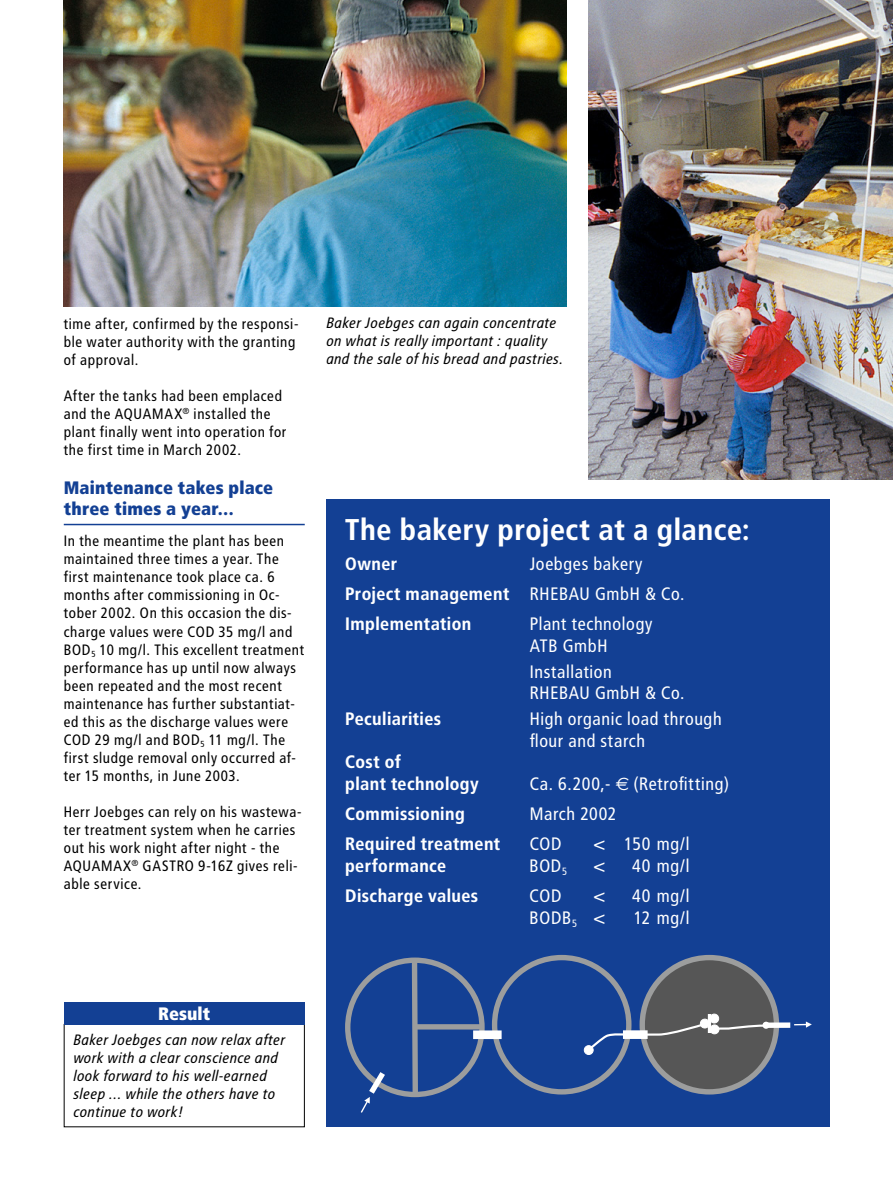
<style>
.page{position:relative;width:893px;height:1191px;background:#fff}
.page>*{position:absolute;margin:0;border:0;box-sizing:border-box;transform-origin:0 0}
.t1{font:30px "BVG Hfett";color:#fff}
.t2{font:18px/21.6px "BVG Normal";letter-spacing:-.005em;color:#fff}
.t3{font:18px/30.2px "BVG Hfett";color:#fff}
.t4{font:18px/21px "BVG Fett";letter-spacing:.005em;color:#134094}
.t5{font:18px "BVG Fett";color:#fff}
.t6{font:18px "Helvetica";color:#fff}
.t7{font:15px/18px "BVG Normal";letter-spacing:.005em;color:#000}
.t8{font:15px/18px "BVG Normal Kursiv";color:#000}
.s1{font-family:"BVG Normal"}
.s2{font-family:"Helvetica"}
</style>
<div class="page">
<hr style="left:64px;top:524px;width:241px;height:1px;background:#134094">
<div style="left:64px;top:1002px;width:241px;height:23px;background:#134094"></div>
<img style="left:64px;top:0;width:503px;height:306px">
<img style="left:588px;top:0;width:305px;height:479px">
<div style="left:326px;top:500px;width:503px;height:627px;background:#134094"></div>
<div style="left:642px;top:957px;width:134px;height:134px;background:#565656;border-radius:50%"></div>
<div style="left:639px;top:955px;width:140px;height:139px;border:5px solid #9c9d9d;border-radius:50%"></div>
<div style="left:345px;top:957px;width:140px;height:140px;border:5px solid #9c9d9d;border-radius:50%"></div>
<div style="left:710px;top:1014px;width:9px;height:9px;background:#fff;border-radius:50%"></div>
<div style="left:710px;top:1014px;width:9px;height:9px;border:1px solid #fff;border-radius:50%"></div>
<div style="left:700px;top:1019px;width:9px;height:9px;background:#fff;border-radius:50%"></div>
<div style="left:700px;top:1019px;width:9px;height:9px;border:1px solid #fff;border-radius:50%"></div>
<div style="left:710px;top:1025px;width:9px;height:8px;background:#fff;border-radius:50%"></div>
<div style="left:710px;top:1024px;width:9px;height:10px;border:1px solid #fff;border-radius:50%"></div>
<hr style="left:708px;top:1014px;width:3px;height:19px;background:#fff">
<svg style="left:712px;top:1022px;width:68px;height:8px"></svg>
<div style="left:492px;top:955px;width:139px;height:139px;border:5px solid #9c9d9d;border-radius:50%"></div>
<div style="left:762px;top:1021px;width:8px;height:7px;background:#fff;border-radius:50%"></div>
<div style="left:766px;top:1022px;width:24px;height:6px;background:#fff"></div>
<svg style="left:361px;top:1066px;width:29px;height:46px"></svg>
<svg style="left:794px;top:1021px;width:18px;height:6px"></svg>
<div style="left:584px;top:1045px;width:9px;height:9px;background:#fff;border-radius:50%"></div>
<div style="left:584px;top:1045px;width:9px;height:9px;border:1px solid #fff;border-radius:50%"></div>
<svg style="left:588px;top:1023px;width:115px;height:27px"></svg>
<div style="left:473px;top:1030px;width:29px;height:9px;background:#fff"></div>
<svg style="left:409px;top:957px;width:12px;height:141px"></svg>
<div style="left:414px;top:1024px;width:68px;height:5px;background:#9c9d9d"></div>
<p class="t7" style="left:64px;top:315px;width:237px">time after, confirmed by the responsi&shy;ble water authority with the granting of approval.</p>
<p class="t7" style="left:64px;top:387px;width:225px">After the tanks had been emplaced and the AQUAMAX<sup>®</sup> installed the plant finally went into operation for the first time in March 2002.</p>
<p class="t4" style="left:64px;top:477px;width:211px">Maintenance takes place three times a year…</p>
<p class="t7" style="left:64px;top:532px;width:242px">In the meantime the plant has been maintained three times a year. The first maintenance took place ca. 6 months after commissioning in Oc&shy;tober 2002. On this occasion the dis&shy;charge values were COD 35 mg/l and BOD<sub>5</sub> 10 mg/l. This excellent treatment performance has up until now always been repeated and the most recent maintenance has further substantiat&shy;ed this as the discharge values were COD 29 mg/l and BOD<sub>5</sub> 11 mg/l. The first sludge removal only occurred af&shy;ter 15 months, in June 2003.</p>
<p class="t7" style="left:64px;top:802px;width:240px">Herr Joebges can rely on his wastewa&shy;ter treatment system when he carries out his work night after night - the<br>AQUAMAX<sup>®</sup> GASTRO 9-16Z gives reli&shy;able service.</p>
<p class="t8" style="left:326px;top:314px;width:239px">Baker Joebges can again concentrate on what is really important : quality and the sale of his bread and pastries.</p>
<h1 class="t1" style="left:345px;top:511px;width:407px">The bakery project at a glance:</h1>
<p class="t3" style="left:345px;top:548px;width:54px">Owner</p>
<p class="t2" style="left:530px;top:553px;width:115px">Joebges bakery</p>
<p class="t3" style="left:345px;top:579px;width:342px">Project management <span class="s1">RHEBAU GmbH &amp; Co.<br></span>Implementation</p>
<p class="t2" style="left:530px;top:613px;width:125px">Plant technology<br>ATB GmbH</p>
<p class="t2" style="left:530px;top:661px;width:157px">Installation<br>RHEBAU GmbH &amp; Co.</p>
<p class="t3" style="left:345px;top:704px;width:98px">Peculiarities</p>
<p class="t2" style="left:530px;top:708px;width:194px">High organic load through flour and starch</p>
<p class="t3" style="left:345px;top:751px;width:136px;line-height:21.6px">Cost of<br>plant technology</p>
<p class="t2" style="left:530px;top:773px;width:202px">Ca. 6.200,- (Retrofitting)</p>
<p class="t3" style="left:345px;top:798px;width:122px">Commissioning</p>
<p class="t2" style="left:530px;top:803px;width:89px">March 2002</p>
<p class="t3" style="left:345px;top:829px;width:157px">Required treatment</p>
<p class="t2" style="left:530px;top:833px;width:34px">COD</p>
<p class="t2" style="left:594px;top:833px;width:97px"><span class="s2">&lt;</span> 150 mg/l</p>
<p class="t3" style="left:345px;top:850px;width:103px">performance</p>
<p class="t2" style="left:530px;top:855px;width:40px">BOD<sub>5</sub></p>
<p class="t6" style="left:594px;top:853px;width:12px">&lt;</p>
<p class="t2" style="left:632px;top:855px;width:59px">40 mg/l</p>
<p class="t3" style="left:345px;top:880px;width:135px">Discharge values</p>
<p class="t2" style="left:530px;top:885px;width:34px">COD</p>
<p class="t6" style="left:594px;top:883px;width:12px">&lt;</p>
<p class="t2" style="left:632px;top:885px;width:59px">40 mg/l</p>
<p class="t2" style="left:530px;top:906px;width:77px">BODB<sub>5</sub> <span class="s2">&lt;</span></p>
<p class="t2" style="left:634px;top:906px;width:58px">12 mg/l</p>
<p class="t5" style="left:158px;top:1002px;width:54px">Result</p>
<p class="t8" style="left:73px;top:1030px;width:214px">Baker Joebges can now relax after work with a clear conscience and look forward to his well-earned sleep ... while the others have to continue to work!</p>
</div>
